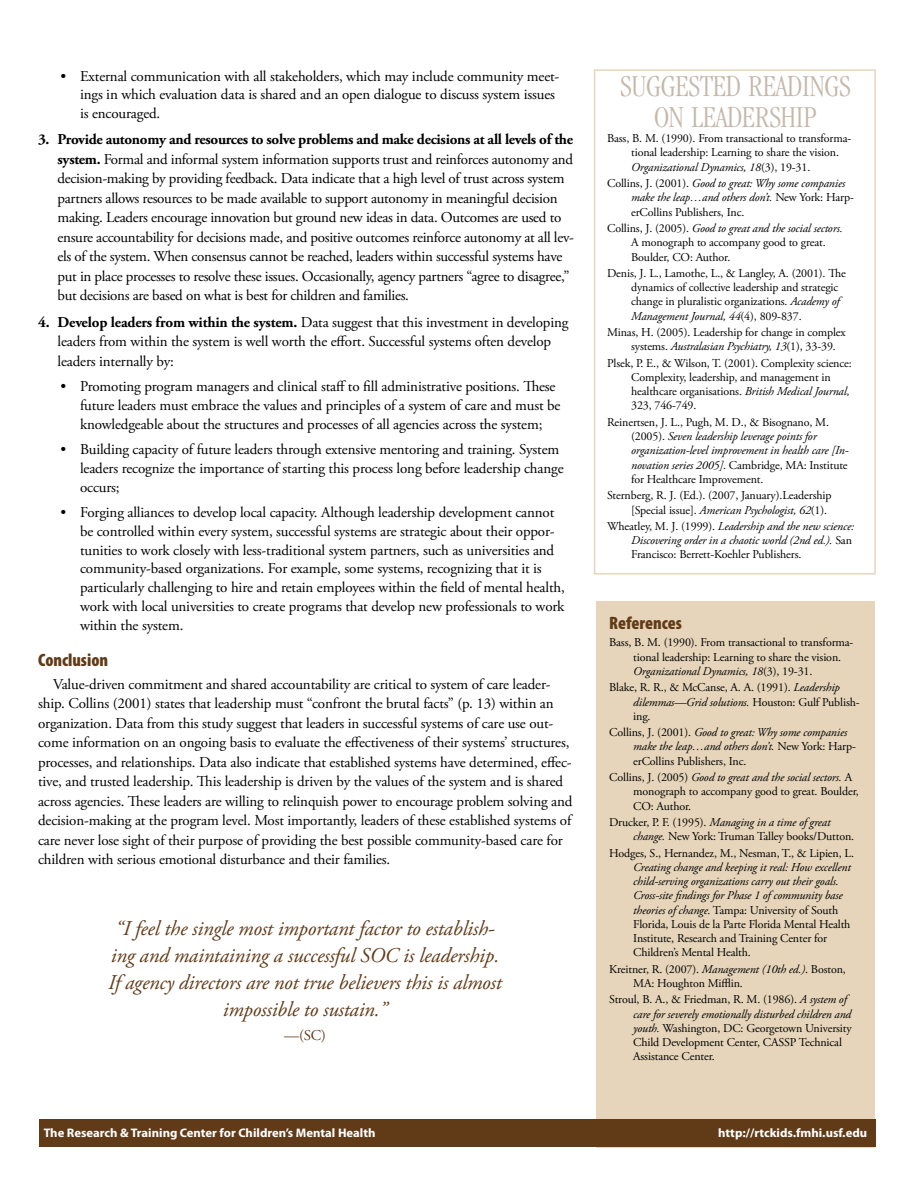
<style>
.page{position:relative;width:918px;height:1188px;background:#fff}
.page>*{position:absolute;margin:0;border:0;box-sizing:border-box;transform-origin:0 0}
.t1{font:300 condensed 31.5px/31px "Garamond";letter-spacing:-.015em;color:#c5b7aa;text-align:center;scale:.96 1}
.t2{font:italic 21px/27px "Adobe Garamond Pro";letter-spacing:-.01em;color:#613b18;text-align:center}
.t3{font:900 condensed 18px "Myriad Pro";color:#613b18}
.t4{font:15px/19.5px "Adobe Garamond Pro";letter-spacing:-.01em;color:#000}
.t5{font:15px "Adobe Garamond Pro";color:#613b18}
.t6{font:700 semi-condensed 12.45px "Myriad Pro";color:#fff;scale:1.09 1}
.t7{font:12px/14.2px "Adobe Garamond Pro";letter-spacing:-.01em;color:#000}
.t8{font:italic 12px/14.2px "Adobe Garamond Pro";letter-spacing:-.01em;color:#000}
.s1{font-weight:700}
.s2{font-style:italic}
.s3{font-style:normal}
</style>
<div class="page">
<div style="left:594px;top:69px;width:282px;height:505px;border:2px solid #e6d5ba"></div>
<div style="left:596px;top:601px;width:279px;height:547px;background:#e6d5ba"></div>
<div style="left:39px;top:1120px;width:837px;height:27px;background:#613b18"></div>
<p class="t4" style="left:80px;top:67px;width:481px;line-height:18.8px;text-indent:-20px">• External communication with all stakeholders, which may include community meet&shy;ings in which evaluation data is shared and an open dialogue to discuss system issues is encouraged.</p>
<p class="t4" style="left:58px;top:130px;width:518px;text-indent:-20px"><span class="s1">3. Provide autonomy and resources to solve problems and make decisions at all levels of the system.</span> Formal and informal system information supports trust and reinforces autonomy and decision-making by providing feedback. Data indicate that a high level of trust across system partners allows resources to be made available to support autonomy in meaningful decision making. Leaders encourage innovation but ground new ideas in data. Outcomes are used to ensure accountability for decisions made, and positive outcomes reinforce autonomy at all lev&shy;els of the system. When consensus cannot be reached, leaders within successful systems have put in place processes to resolve these issues. Occasionally, agency partners “agree to disagree,” but decisions are based on what is best for children and families.</p>
<p class="t4" style="left:58px;top:313px;width:513px;text-indent:-20px"><span class="s1">4. Develop leaders from within the system.</span> Data suggest that this investment in developing leaders from within the system is well worth the effort. Successful systems often develop leaders internally by:</p>
<p class="t4" style="left:80px;top:378px;width:482px;line-height:18.8px;text-indent:-20px">• Promoting program managers and clinical staff to fill administrative positions. These future leaders must embrace the values and principles of a system of care and must be knowledgeable about the structures and processes of all agencies across the system;</p>
<p class="t4" style="left:80px;top:441px;width:485px;line-height:18.8px;text-indent:-20px">• Building capacity of future leaders through extensive mentoring and training. System leaders recognize the importance of starting this process long before leadership change occurs;</p>
<p class="t4" style="left:80px;top:504px;width:486px;line-height:18.8px;text-indent:-20px">• Forging alliances to develop local capacity. Although leadership development cannot be controlled within every system, successful systems are strategic about their oppor&shy;tunities to work closely with less-traditional system partners, such as universities and community-based organizations. For example, some systems, recognizing that it is particularly challenging to hire and retain employees within the field of mental health, work with local universities to create programs that develop new professionals to work within the system.</p>
<p class="t3" style="left:38px;top:648px;width:72px">Conclusion</p>
<p class="t4" style="left:38px;top:675px;width:536px;text-indent:15px">Value-driven commitment and shared accountability are critical to system of care leader&shy;ship. Collins (2001) states that leadership must “confront the brutal facts” (p. 13) within an organization. Data from this study suggest that leaders in successful systems of care use out&shy;come information on an ongoing basis to evaluate the effectiveness of their systems’ structures, processes, and relationships. Data also indicate that established systems have determined, effec&shy;tive, and trusted leadership. This leadership is driven by the values of the system and is shared across agencies. These leaders are willing to relinquish power to encourage problem solving and decision-making at the program level. Most importantly, leaders of these established systems of care never lose sight of their purpose of providing the best possible community-based care for children with serious emotional disturbance and their families.</p>
<h2 class="t2" style="left:108px;top:916px;width:395px">“I feel the single most important factor to establish&shy;ing and maintaining a successful SOC is leadership.<br>If agency directors are not true believers this is almost impossible to sustain.”</h2>
<p class="t5" style="left:284px;top:1027px;width:43px">—(SC)</p>
<h1 class="t1" style="left:620px;top:71px;width:242px">SUGGESTED READINGS<br>ON LEADERSHIP</h1>
<p class="t7" style="left:631px;top:132px;width:222px;text-indent:-24px">Bass, B. M. (1990). From transactional to transforma&shy;tional leadership: Learning to share the vision.<br><span class="s2">Organizational Dynamics, 18</span>(3), 19-31.</p>
<p class="t8" style="left:631px;top:177px;width:224px;text-indent:-24px"><span class="s3">Collins, J. (2001).</span> Good to great: Why some companies make the leap…and others don’t. <span class="s3">New York: Harp&shy;erCollins Publishers, Inc.</span></p>
<p class="t7" style="left:631px;top:222px;width:213px;text-indent:-24px">Collins, J. (2005). <span class="s2">Good to great and the social sectors.<br></span>A monograph to accompany good to great.<br>Boulder, CO: Author.</p>
<p class="t7" style="left:631px;top:266px;width:216px;text-indent:-24px">Denis, J. L., Lamothe, L., &amp; Langley, A. (2001). The dynamics of collective leadership and strategic change in pluralistic organizations. <span class="s2">Academy of Management Journal, 44</span>(4), 809-837.</p>
<p class="t7" style="left:631px;top:326px;width:216px;text-indent:-24px">Minas, H. (2005). Leadership for change in complex systems. <span class="s2">Australasian Psychiatry, 13</span>(1), 33-39.</p>
<p class="t7" style="left:631px;top:356px;width:222px;text-indent:-24px">Plsek, P. E., &amp; Wilson, T. (2001). Complexity science:<br>Complexity, leadership, and management in healthcare organisations. <span class="s2">British Medical Journal, </span>323, 746-749.</p>
<p class="t8" style="left:631px;top:415px;width:219px;text-indent:-24px"><span class="s3">Reinertsen, J. L., Pugh, M. D., &amp; Bisognano, M. (2005).</span> Seven leadership leverage points for organization-level improvement in health care [In&shy;novation series 2005]<span class="s3">. Cambridge, MA: Institute for Healthcare Improvement.</span></p>
<p class="t7" style="left:631px;top:489px;width:202px;text-indent:-24px">Sternberg, R. J. (Ed.). (2007, January).Leadership [Special issue]. <span class="s2">American Psychologist, 62</span>(1).</p>
<p class="t8" style="left:631px;top:519px;width:224px;text-indent:-24px"><span class="s3">Wheatley, M. J. (1999).</span> Leadership and the new science:<br>Discovering order in a chaotic world (2nd ed.). <span class="s3">San<br>Francisco: Berrett-Koehler Publishers.</span></p>
<p class="t3" style="left:609px;top:611px;width:74px">References</p>
<p class="t7" style="left:633px;top:636px;width:222px;text-indent:-24px">Bass, B. M. (1990). From transactional to transforma&shy;tional leadership: Learning to share the vision.<br><span class="s2">Organizational Dynamics, 18</span>(3), 19-31.</p>
<p class="t7" style="left:633px;top:681px;width:228px;text-indent:-24px">Blake, R. R., &amp; McCanse, A. A. (1991). <span class="s2">Leadership dilemmas—Grid solutions.</span> Houston: Gulf Publish&shy;ing.</p>
<p class="t8" style="left:633px;top:726px;width:224px;text-indent:-24px"><span class="s3">Collins, J. (2001).</span> Good to great: Why some companies make the leap…and others don’t. <span class="s3">New York: Harp&shy;erCollins Publishers, Inc.</span></p>
<p class="t7" style="left:633px;top:771px;width:227px;text-indent:-24px">Collins, J. (2005) <span class="s2">Good to great and the social sectors.</span> A monograph to accompany good to great. Boulder,<br>CO: Author.</p>
<p class="t7" style="left:633px;top:816px;width:223px;text-indent:-24px">Drucker, P. F. (1995). <span class="s2">Managing in a time of great change.</span> New York: Truman Talley books/Dutton.</p>
<p class="t7" style="left:609px;top:846px;width:246px">Hodges, S., Hernandez, M., Nesman, T., &amp; Lipien, L.</p>
<p class="t8" style="left:633px;top:860px;width:219px">Creating change and keeping it real: How excellent child-serving organizations carry out their goals.<br>Cross-site findings for Phase 1 of community base theories of change. <span class="s3">Tampa: University of South Florida, Louis de la Parte Florida Mental Health Institute, Research and Training Center for Children’s Mental Health.</span></p>
<p class="t7" style="left:633px;top:962px;width:214px;text-indent:-24px">Kreitner, R. (2007). <span class="s2">Management (10th ed.)</span>. Boston,<br>MA: Houghton Mifflin.</p>
<p class="t7" style="left:633px;top:993px;width:220px;text-indent:-24px">Stroul, B. A., &amp; Friedman, R. M. (1986). <span class="s2">A system of care for severely emotionally disturbed children and youth.</span> Washington, DC: Georgetown University Child Development Center, CASSP Technical Assistance Center.</p>
<p class="t6" style="left:44px;top:1126px;width:306px">The Research &amp; Training Center for Children’s Mental Health</p>
<p class="t6" style="left:718px;top:1126px;width:138px">http://rtckids.fmhi.usf.edu</p>
</div>
